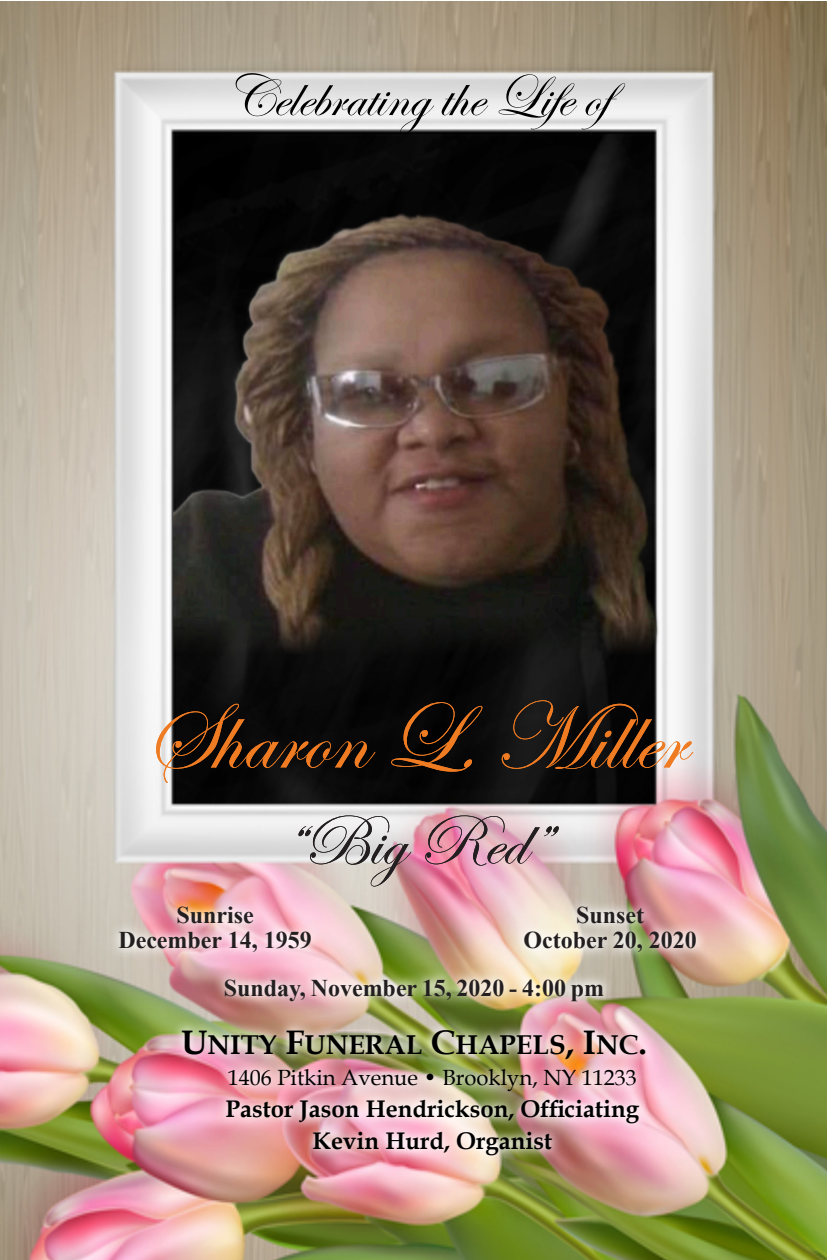
<style>
.page{position:relative;width:828px;height:1260px;background:#fff}
.page>*{position:absolute;margin:0;border:0;box-sizing:border-box;transform-origin:0 0}
.t1{font:96px "Edwardian Script ITC";color:#ef7b23}
.t2{font:72px "Edwardian Script ITC";color:#231f20}
.t3{font:60px "Edwardian Script ITC";color:#000}
.t4{font:700 27.2px "Book Antiqua";color:#000}
.t5{font:700 24px/25px "Times New Roman";color:#231f20;text-align:center}
.t6{font:700 24px/31.8px "Book Antiqua";color:#000;text-align:center}
.t7{font:22px "Book Antiqua";color:#000}
.s1{font-size:34px}
</style>
<div class="page">
<img style="left:0;top:1px;width:827px;height:1259px">
<img style="left:171px;top:967px;width:486px;height:200px">
<img style="left:512px;top:895px;width:197px;height:68px">
<img style="left:107px;top:895px;width:216px;height:68px">
<img style="left:174px;top:211px;width:486px;height:445px">
<h3 class="t3" style="left:225px;top:64px;width:420px">Celebrating the Life of</h3>
<h1 class="t1" style="left:144px;top:685px;width:542px">Sharon L. Miller</h1>
<h2 class="t2" style="left:280px;top:802px;width:269px">“Big Red”</h2>
<p class="t5" style="left:118px;top:905px;width:195px">Sunrise<br>December 14, 1959</p>
<p class="t5" style="left:523px;top:905px;width:175px">Sunset<br>October 20, 2020</p>
<p class="t5" style="left:224px;top:978px;width:382px">Sunday, November 15, 2020 - 4:00 pm</p>
<p class="t4" style="left:181px;top:1034px;width:467px"><span class="s1">U</span>NITY <span class="s1">F</span>UNERAL <span class="s1">C</span>HAPELS<span class="s1">, I</span>NC<span class="s1">.</span></p>
<p class="t7" style="left:228px;top:1069px;width:411px">1406 Pitkin Avenue • Brooklyn, NY 11233</p>
<p class="t6" style="left:225px;top:1096px;width:415px">Pastor Jason Hendrickson, Officiating<br>Kevin Hurd, Organist</p>
</div>
